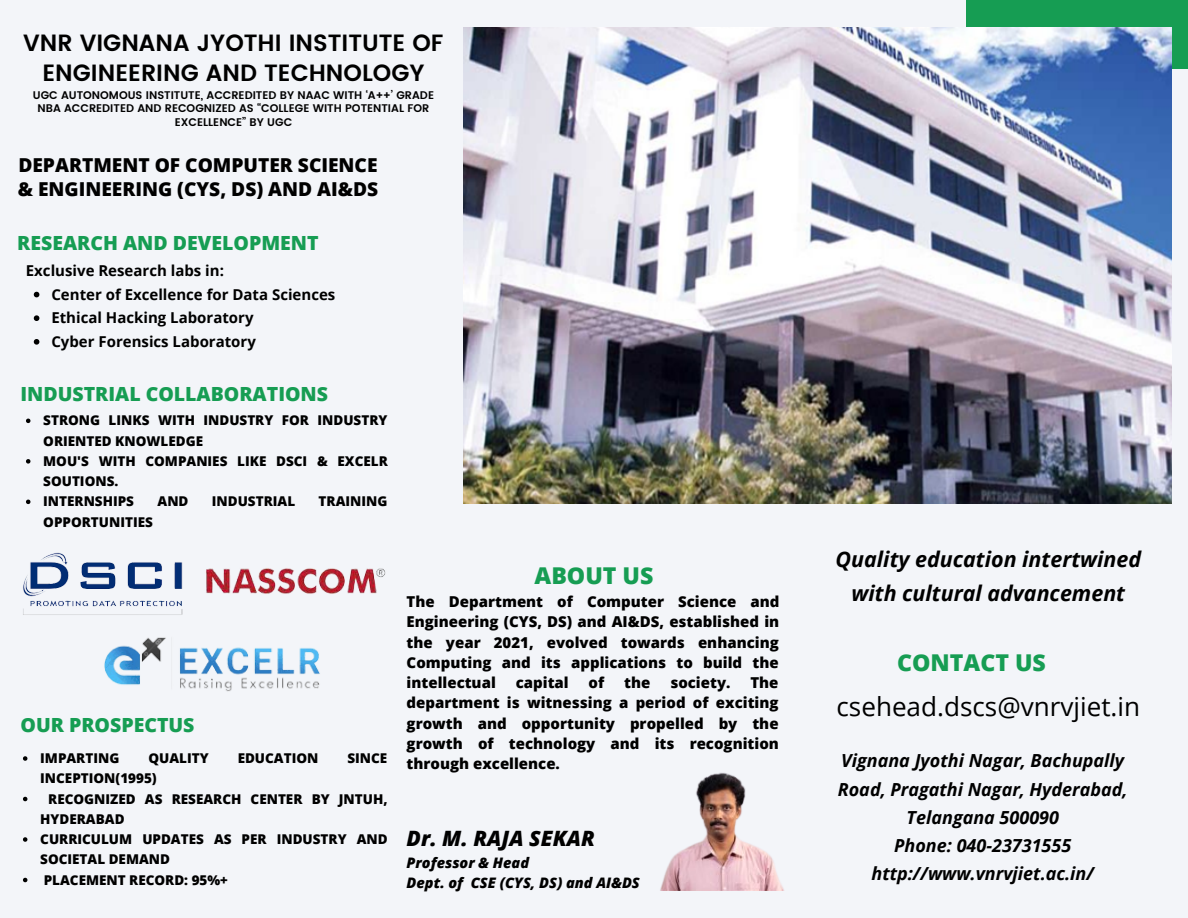
<style>
.page{position:relative;width:1188px;height:918px;background:#f3f5f9}
.page>*{position:absolute;margin:0;border:0;box-sizing:border-box;transform-origin:0 0}
.t1{font:26.1px "Open Sans";color:#000}
.t2{font:600 23.55px/29.5px "Poppins";color:#000;text-align:center}
.t3{font:800 23.1px "Open Sans";color:#169d53}
.t4{font:italic 700 21.45px/33.8px "Open Sans";color:#000;text-align:center}
.t5{font:italic 800 21.15px "Open Sans";color:#000}
.t6{font:800 19.5px "Open Sans";color:#169d53}
.t7{font:800 19.2px/24px "Open Sans";color:#000}
.t8{font:italic 700 18px/28.2px "Open Sans";color:#000;text-align:center}
.t9{font:800 15px/20.2px "Open Sans";color:#000;text-align:justify}
.t10{font:700 15px "Open Sans";color:#000}
.t11{font:italic 800 14.55px "Open Sans";color:#000}
.t12{font:800 13.5px/20.2px "Open Sans";color:#000}
.t13{font:600 11.1px/14px "Poppins";color:#000;text-align:center}
</style>
<div class="page">
<div style="left:966px;top:0;width:222px;height:68px;background:#169d53"></div>
<img style="left:463px;top:28px;width:709px;height:475px">
<img style="left:660px;top:772px;width:124px;height:119px">
<img style="left:23px;top:552px;width:160px;height:63px">
<img style="left:104px;top:637px;width:216px;height:55px">
<img style="left:206px;top:568px;width:180px;height:26px">
<svg style="left:26px;top:419px;width:4px;height:4px"></svg>
<svg style="left:26px;top:459px;width:4px;height:5px"></svg>
<svg style="left:26px;top:500px;width:4px;height:4px"></svg>
<svg style="left:34px;top:292px;width:5px;height:5px"></svg>
<svg style="left:34px;top:315px;width:5px;height:6px"></svg>
<svg style="left:34px;top:339px;width:5px;height:6px"></svg>
<svg style="left:23px;top:756px;width:4px;height:5px"></svg>
<svg style="left:23px;top:797px;width:4px;height:4px"></svg>
<svg style="left:23px;top:837px;width:4px;height:5px"></svg>
<svg style="left:23px;top:878px;width:4px;height:4px"></svg>
<p class="t2" style="left:23px;top:28px;width:422px">VNR VIGNANA JYOTHI INSTITUTE OF<br>ENGINEERING AND TECHNOLOGY</p>
<p class="t13" style="left:33px;top:88px;width:403px">UGC AUTONOMOUS INSTITUTE, ACCREDITED BY NAAC WITH ‘A++’ GRADE<br>NBA ACCREDITED AND RECOGNIZED AS “COLLEGE WITH POTENTIAL FOR<br>EXCELLENCE” BY UGC</p>
<p class="t7" style="left:18px;top:153px;width:362px">DEPARTMENT OF COMPUTER SCIENCE &amp; ENGINEERING (CYS, DS) AND AI&amp;DS</p>
<p class="t6" style="left:17px;top:229px;width:303px">RESEARCH AND DEVELOPMENT</p>
<p class="t10" style="left:51px;top:284px;width:285px">Center of Excellence for Data Sciences</p>
<p class="t10" style="left:51px;top:307px;width:204px">Ethical Hacking Laboratory</p>
<p class="t10" style="left:51px;top:331px;width:206px">Cyber Forensics Laboratory</p>
<p class="t10" style="left:26px;top:260px;width:200px">Exclusive Research labs in:</p>
<p class="t6" style="left:20px;top:380px;width:309px">INDUSTRIAL COLLABORATIONS</p>
<p class="t12" style="left:43px;top:410px;width:346px">STRONG LINKS WITH INDUSTRY FOR INDUSTRY<br>ORIENTED KNOWLEDGE</p>
<p class="t12" style="left:43px;top:450px;width:346px">MOU'S WITH COMPANIES LIKE DSCI &amp; EXCELR<br>SOUTIONS.</p>
<p class="t12" style="left:43px;top:491px;width:92px">INTERNSHIPS</p>
<p class="t12" style="left:158px;top:491px;width:32px">AND</p>
<p class="t12" style="left:212px;top:491px;width:85px">INDUSTRIAL</p>
<p class="t12" style="left:319px;top:491px;width:70px">TRAINING</p>
<p class="t12" style="left:43px;top:511px;width:111px">OPPORTUNITIES</p>
<p class="t6" style="left:21px;top:712px;width:176px">OUR PROSPECTUS</p>
<p class="t12" style="left:40px;top:748px;width:81px">IMPARTING</p>
<p class="t12" style="left:148px;top:748px;width:62px">QUALITY</p>
<p class="t12" style="left:238px;top:748px;width:82px">EDUCATION</p>
<p class="t12" style="left:347px;top:748px;width:41px">SINCE</p>
<p class="t12" style="left:40px;top:768px;width:118px">INCEPTION(1995)</p>
<p class="t12" style="left:40px;top:788px;width:349px;text-indent:8px">RECOGNIZED AS RESEARCH CENTER BY JNTUH,<br>HYDERABAD</p>
<p class="t12" style="left:40px;top:829px;width:349px">CURRICULUM UPDATES AS PER INDUSTRY AND<br>SOCIETAL DEMAND</p>
<p class="t12" style="left:44px;top:869px;width:186px">PLACEMENT RECORD: 95%+</p>
<p class="t3" style="left:535px;top:559px;width:120px">ABOUT US</p>
<p class="t9" style="left:407px;top:591px;width:374px">The Department of Computer Science and Engineering (CYS, DS) and AI&amp;DS, established in the year 2021, evolved towards enhancing Computing and its applications to build the intellectual</p>
<p class="t9" style="left:516px;top:672px;width:55px">capital</p>
<p class="t9" style="left:589px;top:672px;width:17px">of</p>
<p class="t9" style="left:624px;top:672px;width:28px">the</p>
<p class="t9" style="left:670px;top:672px;width:62px">society.</p>
<p class="t9" style="left:407px;top:672px;width:374px;text-indent:344px">The department is witnessing a period of exciting growth and opportunity propelled by the growth of technology and its recognition through excellence.</p>
<p class="t5" style="left:407px;top:823px;width:190px">Dr. M. RAJA SEKAR</p>
<p class="t11" style="left:407px;top:853px;width:124px">Professor &amp; Head</p>
<p class="t11" style="left:407px;top:873px;width:235px">Dept. of CSE (CYS, DS) and AI&amp;DS</p>
<p class="t4" style="left:836px;top:542px;width:307px">Quality education intertwined with cultural advancement</p>
<p class="t3" style="left:897px;top:647px;width:150px">CONTACT US</p>
<p class="t1" style="left:837px;top:688px;width:305px">csehead.dscs@vnrvjiet.in</p>
<p class="t8" style="left:838px;top:746px;width:291px">Vignana Jyothi Nagar, Bachupally<br>Road, Pragathi Nagar, Hyderabad,<br>Telangana 500090</p>
<p class="t8" style="left:894px;top:831px;width:179px">Phone: 040-23731555</p>
<p class="t8" style="left:871px;top:859px;width:224px">http://www.vnrvjiet.ac.in/</p>
</div>
